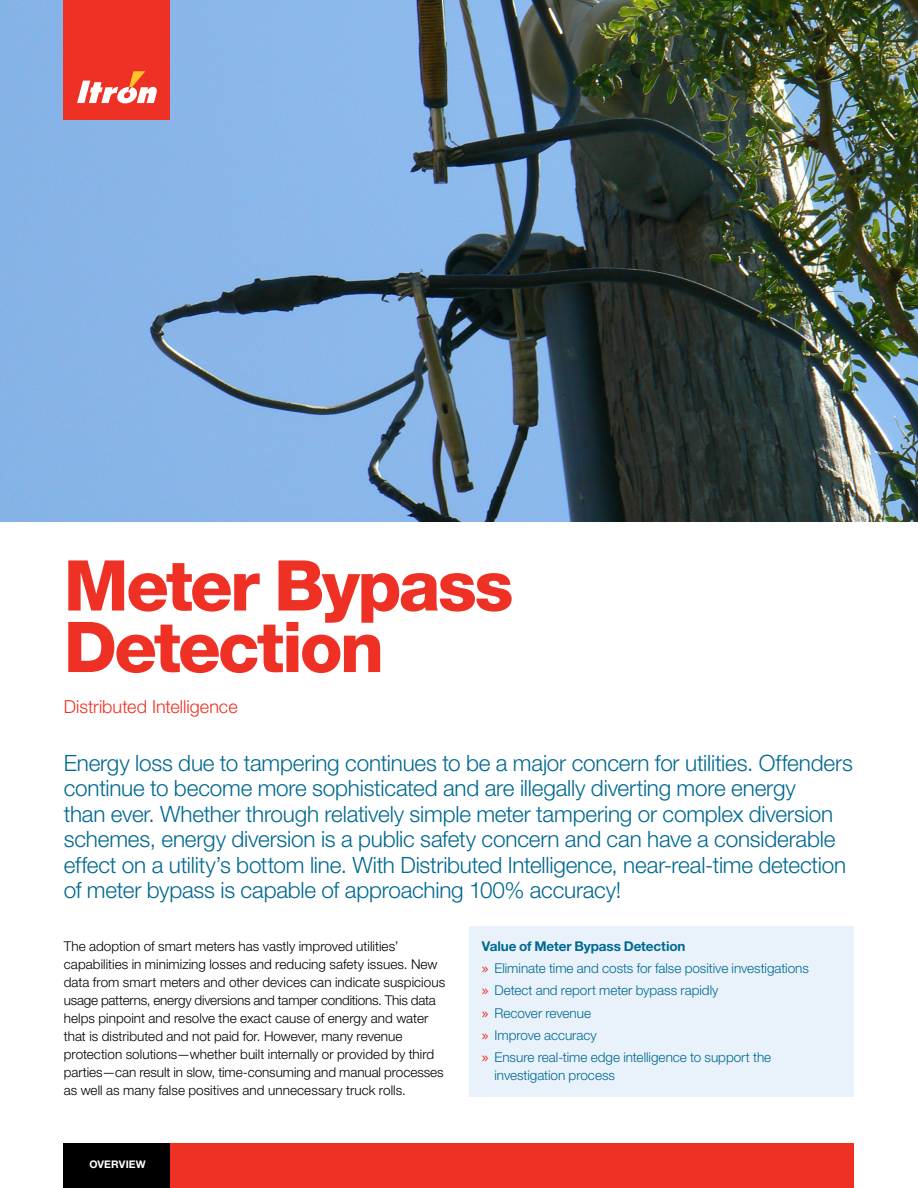
<style>
.page{position:relative;width:918px;height:1188px;background:#fff}
.page>*{position:absolute;margin:0;border:0;box-sizing:border-box;transform-origin:0 0}
.t1{font:800 70.05px/61.5px "Helvetica Neue LT Std";letter-spacing:-.04em;color:#ee3124}
.t2{font:300 22.5px/25.5px "Helvetica Neue LT Std";letter-spacing:-.01em;color:#006991}
.t3{font:300 18px "Helvetica Neue LT Std";color:#ee3124}
.t4{font:300 13.5px/18px "Helvetica Neue LT Std";color:#000}
.t5{font:300 13.5px/22.2px "Helvetica Neue LT Std";color:#006991}
.t6{font:700 10.5px "Helvetica Neue LT Std";letter-spacing:.015em;color:#fff}
.s1{font-weight:700}
.s2{font-family:"Lucida Grande";font-weight:400;color:#ee3124}
</style>
<div class="page">
<div style="left:470px;top:926px;width:384px;height:171px;background:#e9f2fa"></div>
<img style="left:0;top:0;width:918px;height:522px">
<div style="left:64px;top:0;width:106px;height:119px;background:#ee3124"></div>
<svg style="left:77px;top:71px;width:80px;height:32px"></svg>
<div style="left:170px;top:1144px;width:684px;height:44px;background:#ee3124"></div>
<div style="left:64px;top:1144px;width:106px;height:44px;background:#000"></div>
<h1 class="t1" style="left:64px;top:555px;width:451px">Meter Bypass<br>Detection</h1>
<h3 class="t3" style="left:64px;top:695px;width:175px">Distributed Intelligence</h3>
<p class="t2" style="left:64px;top:750px;width:791px">Energy loss due to tampering continues to be a major concern for utilities. Offenders continue to become more sophisticated and are illegally diverting more energy<br>than ever. Whether through relatively simple meter tampering or complex diversion schemes, energy diversion is a public safety concern and can have a considerable effect on a utility’s bottom line. With Distributed Intelligence, near-real-time detection of meter bypass is capable of approaching 100% accuracy!</p>
<p class="t4" style="left:64px;top:937px;width:383px">The adoption of smart meters has vastly improved utilities’ capabilities in minimizing losses and reducing safety issues. New data from smart meters and other devices can indicate suspicious usage patterns, energy diversions and tamper conditions. This data helps pinpoint and resolve the exact cause of energy and water that is distributed and not paid for. However, many revenue protection solutions—whether built internally or provided by third parties—can result in slow, time-consuming and manual processes as well as many false positives and unnecessary truck rolls.</p>
<p class="t5" style="left:482px;top:935px;width:329px"><span class="s1">Value of Meter Bypass Detection<br></span><span class="s2">»</span> Eliminate time and costs for false positive investigations <span class="s2">»</span> Detect and report meter bypass rapidly<br><span class="s2">»</span> Recover revenue<br><span class="s2">»</span> Improve accuracy<br><span class="s2">»</span> Ensure real-time edge intelligence to support the</p>
<p class="t5" style="left:495px;top:1064px;width:122px">investigation process</p>
<p class="t6" style="left:89px;top:1158px;width:58px">OVERVIEW</p>
</div>
